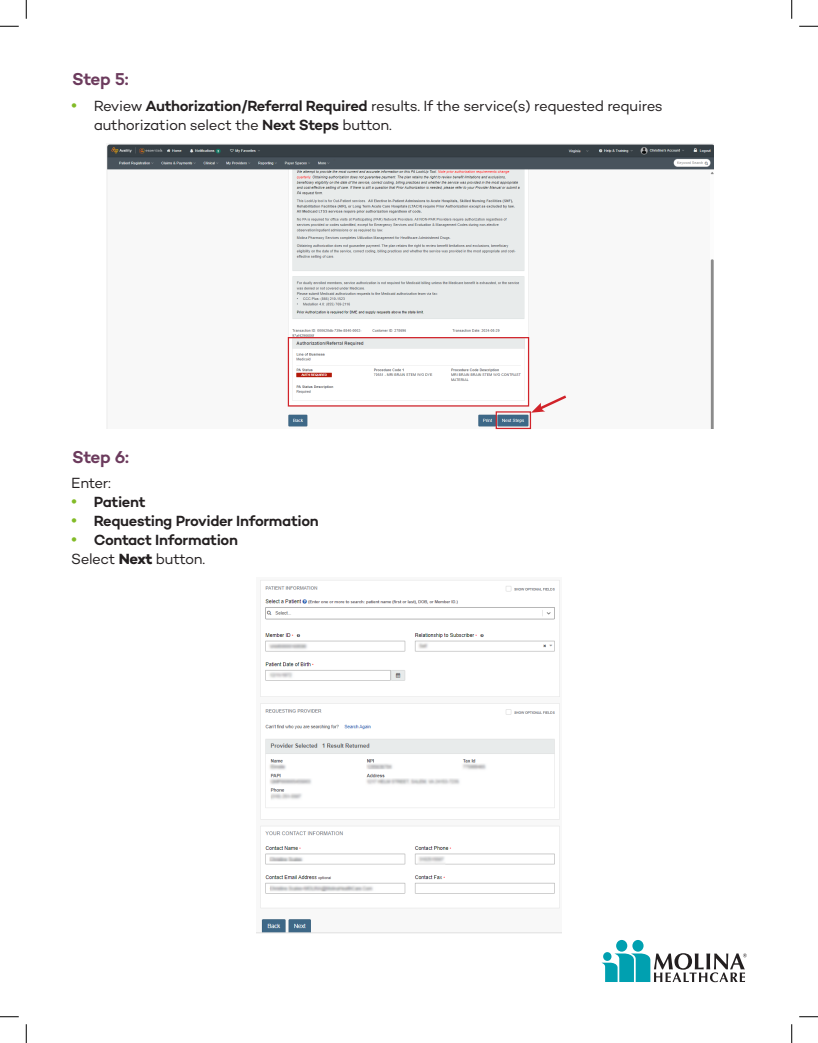
<style>
.page{position:relative;width:818px;height:1043px;background:#fff}
.page>*{position:absolute;margin:0;border:0;box-sizing:border-box;transform-origin:0 0}
.t1{font:600 17.5px "Campton";letter-spacing:-.035em;color:#6c3b5d}
.t2{font:15px/18.8px "Campton";letter-spacing:-.025em;color:#231f20}
.t3{font:600 15px/18.8px "Campton";letter-spacing:-.025em;color:#231f20}
.s1{font-size:18.75px;color:#82bb27}
.s2{font-weight:600}
.s3{font-weight:400;font-size:18.75px;color:#82bb27}
.s4{font-weight:400}
.s5{font-weight:700}
</style>
<div class="page">
<svg style="left:0;top:25px;width:19px;height:2px"></svg>
<svg style="left:799px;top:25px;width:19px;height:2px"></svg>
<svg style="left:0;top:1016px;width:19px;height:1px"></svg>
<svg style="left:799px;top:1016px;width:19px;height:1px"></svg>
<svg style="left:25px;top:0;width:2px;height:19px"></svg>
<svg style="left:25px;top:1024px;width:2px;height:18px"></svg>
<svg style="left:791px;top:0;width:1px;height:19px"></svg>
<svg style="left:791px;top:1024px;width:1px;height:18px"></svg>
<img style="left:106px;top:144px;width:607px;height:284px">
<svg style="left:287px;top:336px;width:282px;height:94px"></svg>
<img style="left:256px;top:580px;width:306px;height:353px">
<div style="left:632px;top:940px;width:11px;height:11px;background:#00a0b0;border-radius:50%"></div>
<div style="left:616px;top:939px;width:11px;height:12px;background:#00a0b0;border-radius:50%"></div>
<svg style="left:601px;top:953px;width:145px;height:29px"></svg>
<div style="left:603px;top:952px;width:8px;height:8px;background:#00a0b0;border-radius:50%"></div>
<h3 class="t1" style="left:72px;top:68px;width:58px">Step 5:</h3>
<p class="t2" style="left:94px;top:96px;width:570px;text-indent:-22px"><span class="s1">•</span> Review <span class="s2">Authorization/Referral Required</span> results. If the service(s) requested requires authorization select the <span class="s2">Next Steps</span> button.</p>
<h3 class="t1" style="left:72px;top:446px;width:58px">Step 6:</h3>
<p class="t2" style="left:71px;top:473px;width:41px">Enter:</p>
<p class="t3" style="left:71px;top:492px;width:76px"><span class="s3">•</span> Patient</p>
<p class="t3" style="left:71px;top:511px;width:249px"><span class="s3">•</span> Requesting Provider Information</p>
<p class="t3" style="left:71px;top:530px;width:168px"><span class="s3">•</span> Contact Information<br><span class="s4">Select</span> <span class="s5">Next</span> <span class="s4">button.</span></p>
</div>
